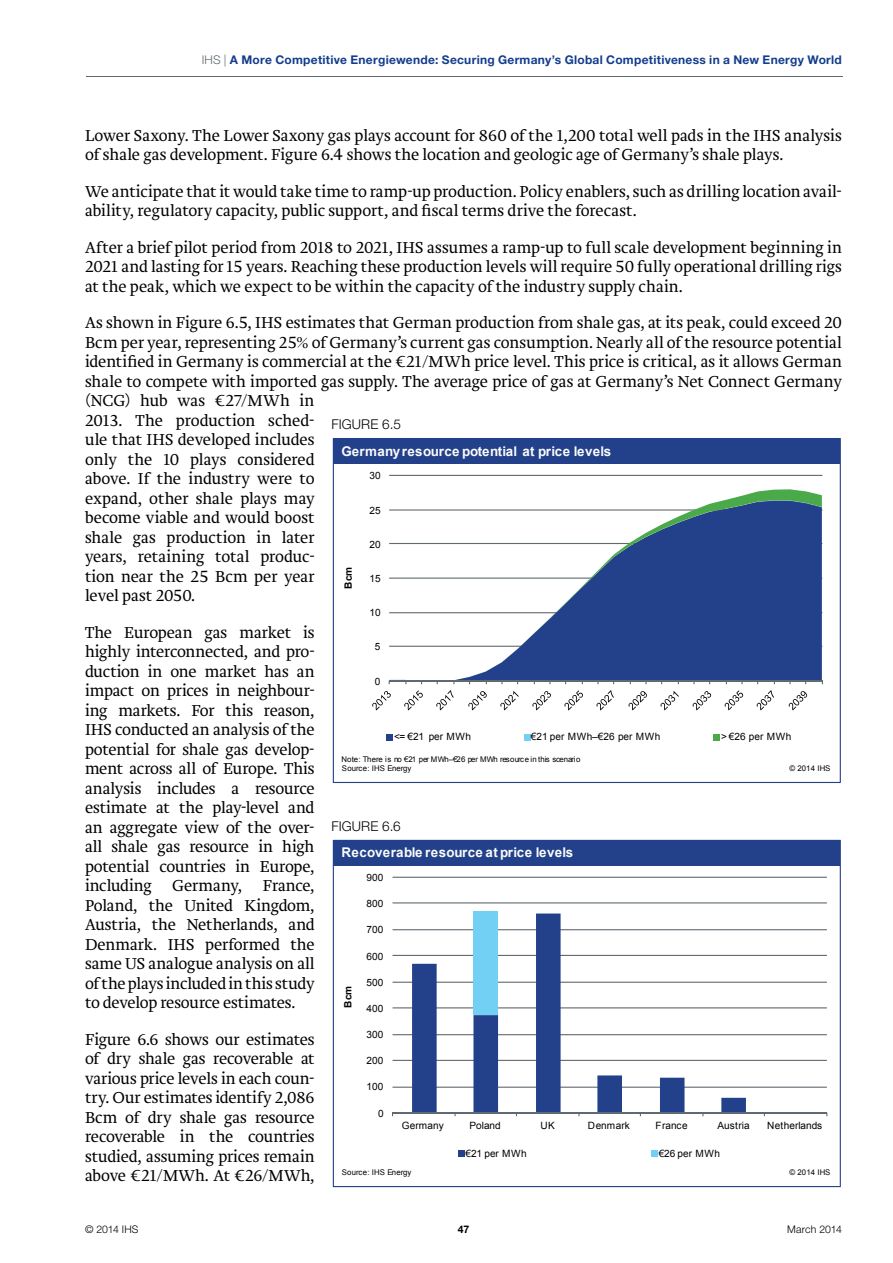
<style>
.page{position:relative;width:893px;height:1263px;background:#fff}
.page>*{position:absolute;margin:0;border:0;box-sizing:border-box;transform-origin:0 0}
.t1{font:300 16.5px/19.5px "Brioni Std";letter-spacing:-.005em;color:#000;text-align:justify}
.t2{font:300 13.5px "Helvetica Neue LT Pro";letter-spacing:.01em;color:#000}
.t3{font:700 13.35px "Arial";letter-spacing:.025em;color:#fafbfb}
.t4{font:700 12px "Helvetica Neue LT Pro";letter-spacing:.025em;color:#133d8d}
.t5{font:300 10.5px "Helvetica Neue LT Pro";letter-spacing:.005em;color:#000}
.t6{font:700 10.5px "Helvetica Neue LT Pro";color:#000}
.t7{font:10.05px "Arial";color:#000}
.t8{font:700 10.05px "Arial";letter-spacing:.025em;color:#000}
.t9{font:7.8px "Arial";letter-spacing:.015em;color:#000}
.s1{font-weight:300;color:#606a70}
</style>
<div class="page">
<hr style="left:86px;top:77px;width:757px;height:1px;background:#606a70">
<svg style="left:333px;top:438px;width:508px;height:345px"></svg>
<div style="left:333px;top:438px;width:507px;height:26px;background:#23408a"></div>
<svg style="left:333px;top:840px;width:508px;height:347px"></svg>
<div style="left:333px;top:840px;width:507px;height:25px;background:#23408a"></div>
<p class="t4" style="left:202px;top:52px;width:642px"><span class="s1">IHS |</span> A More Competitive Energiewende: Securing Germany’s Global Competitiveness in a New Energy World</p>
<p class="t1" style="left:85px;top:126px;width:758px">Lower Saxony. The Lower Saxony gas plays account for 860 of the 1,200 total well pads in the IHS analysis of shale gas development. Figure 6.4 shows the location and geologic age of Germany’s shale plays.</p>
<p class="t1" style="left:85px;top:182px;width:758px">We anticipate that it would take time to ramp-up production. Policy enablers, such as drilling location avail&shy;ability, regulatory capacity, public support, and fiscal terms drive the forecast.</p>
<p class="t1" style="left:85px;top:238px;width:758px">After a brief pilot period from 2018 to 2021, IHS assumes a ramp-up to full scale development beginning in 2021 and lasting for 15 years. Reaching these production levels will require 50 fully operational drilling rigs at the peak, which we expect to be within the capacity of the industry supply chain.</p>
<p class="t1" style="left:85px;top:313px;width:758px;text-align:left">As shown in Figure 6.5, IHS estimates that German production from shale gas, at its peak, could exceed 20<br>Bcm per year, representing 25% of Germany’s current gas consumption. Nearly all of the resource potential identified in Germany is commercial at the €21/MWh price level. This price is critical, as it allows German shale to compete with imported gas supply. The average price of gas at Germany’s Net Connect Germany (NCG) hub was €27/MWh in<br>2013. The production sched-<br>ule that IHS developed includes<br>only the 10 plays considered<br>above. If the industry were to<br>expand, other shale plays may<br>become viable and would boost<br>shale gas production in later<br>years, retaining total produc-<br>tion near the 25 Bcm per year<br>level past 2050.</p>
<p class="t1" style="left:85px;top:623px;width:231px">The European gas marke t is highly interconnected, and pro&shy;duction in one market has an impact on prices in neighbour&shy;ing markets. For this reason, IHS conducted an analysis of the potential for shale gas develop&shy;ment across all of Europe. This analysis includes a resource estimate at the play-level and an aggregate view of the over&shy;all shale gas resource in high potential countries in Europe, including</p>
<p class="t2" style="left:331px;top:416px;width:71px">FIGURE 6.5</p>
<p class="t3" style="left:342px;top:442px;width:271px">Germany resource potential at price levels</p>
<p class="t7" style="left:370px;top:469px;width:13px">30</p>
<p class="t7" style="left:370px;top:503px;width:13px">25</p>
<p class="t7" style="left:370px;top:538px;width:13px">20</p>
<p class="t8" style="left:341px;top:589px;width:24px;rotate:-90deg">Bcm</p>
<p class="t7" style="left:370px;top:572px;width:13px">15</p>
<p class="t7" style="left:370px;top:606px;width:13px">10</p>
<p class="t7" style="left:375px;top:640px;width:7px">5</p>
<p class="t7" style="left:375px;top:674px;width:7px">0</p>
<p class="t7" style="left:394px;top:730px;width:79px">&lt;= €21 per MWh</p>
<p class="t7" style="left:531px;top:730px;width:131px">€21 per MWh–€26 per MWh</p>
<p class="t7" style="left:721px;top:730px;width:72px">&gt; €26 per MWh</p>
<p class="t9" style="left:342px;top:754px;width:240px">Note: There is no €21 per MWh–€26 per MWh resource in this scenario</p>
<p class="t9" style="left:342px;top:764px;width:71px">Source: IHS Energy</p>
<p class="t9" style="left:789px;top:764px;width:42px">© 2014 IHS</p>
<p class="t2" style="left:331px;top:818px;width:71px">FIGURE 6.6</p>
<p class="t3" style="left:342px;top:843px;width:233px">Recoverable resource at price levels</p>
<p class="t7" style="left:367px;top:871px;width:18px">900</p>
<p class="t1" style="left:172px;top:876px;width:71px">Germany,</p>
<p class="t1" style="left:85px;top:876px;width:231px;text-indent:178px">France, Poland, the United Kingdom, Austria, the Netherlands, and Denmark. IHS performed the same US analogue analysis on all of the plays included in this study to develop resource estimates.</p>
<p class="t1" style="left:85px;top:1030px;width:231px">Figure 6.6 shows our estimates of dry shale gas recoverable at various price levels in each coun&shy;try. Our estimates identify 2,086<br>Bcm of dry shale gas resource recoverable in the countries studied, assuming prices remain above €21/MWh. At €26/MWh,</p>
<p class="t7" style="left:367px;top:897px;width:18px">800</p>
<p class="t7" style="left:367px;top:923px;width:18px">700</p>
<p class="t7" style="left:367px;top:949px;width:18px">600</p>
<p class="t7" style="left:367px;top:975px;width:18px">500</p>
<p class="t8" style="left:341px;top:1008px;width:24px;rotate:-90deg">Bcm</p>
<p class="t7" style="left:367px;top:1002px;width:18px">400</p>
<p class="t7" style="left:367px;top:1028px;width:18px">300</p>
<p class="t7" style="left:367px;top:1054px;width:18px">200</p>
<p class="t7" style="left:367px;top:1080px;width:18px">100</p>
<p class="t7" style="left:378px;top:1106px;width:7px">0</p>
<p class="t7" style="left:402px;top:1119px;width:43px">Germany</p>
<p class="t7" style="left:469px;top:1119px;width:33px">Poland</p>
<p class="t7" style="left:540px;top:1119px;width:16px">UK</p>
<p class="t7" style="left:588px;top:1119px;width:43px">Denmark</p>
<p class="t7" style="left:655px;top:1119px;width:34px">France</p>
<p class="t7" style="left:717px;top:1119px;width:34px">Austria</p>
<p class="t7" style="left:767px;top:1119px;width:57px">Netherlands</p>
<p class="t7" style="left:465px;top:1147px;width:63px">€21 per MWh</p>
<p class="t7" style="left:659px;top:1147px;width:63px">€26 per MWh</p>
<p class="t9" style="left:342px;top:1167px;width:71px">Source: IHS Energy</p>
<p class="t9" style="left:790px;top:1167px;width:42px">© 2014 IHS</p>
<p class="t5" style="left:85px;top:1222px;width:55px">© 2014 IHS</p>
<p class="t6" style="left:458px;top:1222px;width:13px">47</p>
<p class="t5" style="left:787px;top:1222px;width:56px">March 2014</p>
</div>
